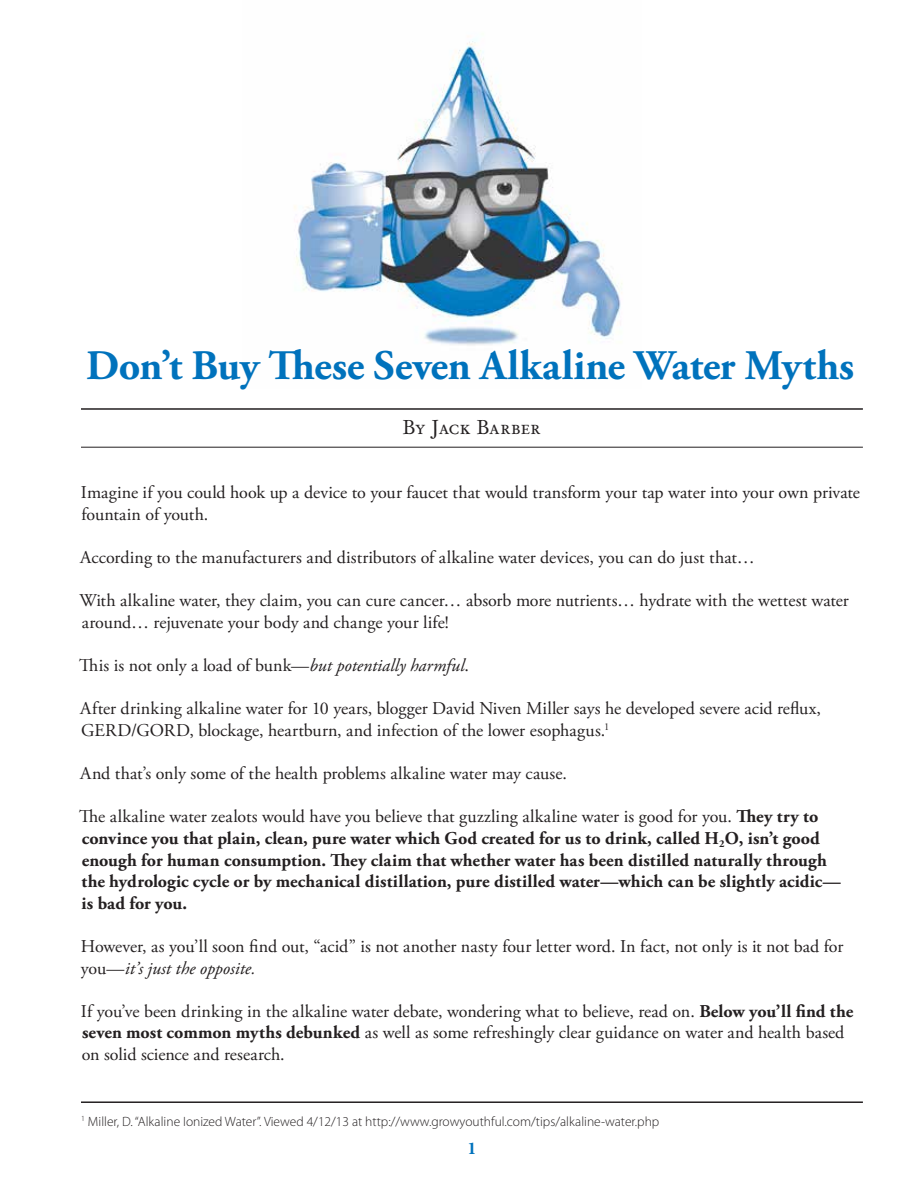
<style>
.page{position:relative;width:918px;height:1188px;background:#fff}
.page>*{position:absolute;margin:0;border:0;box-sizing:border-box;transform-origin:0 0}
.t1{font:700 42px "Adobe Garamond Pro";letter-spacing:-.01em;color:#0072bc}
.t2{font:21px "Garamond Sm Caps";letter-spacing:.015em;color:#231f20}
.t3{font:18px/21.6px "Adobe Garamond Pro";color:#231f20}
.t4{font:700 18px/21.6px "Adobe Garamond Pro";letter-spacing:.005em;color:#231f20}
.t5{font:700 18px "Minion Pro";color:#0072bc}
.t6{font:300 13.5px "Myriad Pro";color:#231f20}
.s1{font-style:italic}
.s2{font-weight:400}
.s3{font-weight:700}
</style>
<div class="page">
<img style="left:294px;top:39px;width:329px;height:306px">
<hr style="left:81px;top:447px;width:782px;height:1px;background:#231f20">
<hr style="left:81px;top:408px;width:782px;height:2px;background:#231f20">
<hr style="left:81px;top:1101px;width:782px;height:2px;background:#231f20">
<h1 class="t1" style="left:86px;top:342px;width:769px">Don’t Buy These Seven Alkaline Water Myths</h1>
<p class="t2" style="left:403px;top:415px;width:139px">By Jack Barber</p>
<p class="t3" style="left:81px;top:483px;width:781px">Imagine if you could hook up a device to your faucet that would transform your tap water into your own private fountain of youth.</p>
<p class="t3" style="left:80px;top:547px;width:676px">According to the manufacturers and distributors of alkaline water devices, you can do just that…</p>
<p class="t3" style="left:79px;top:591px;width:771px">With alkaline water, they claim, you can cure cancer… absorb more nutrients… hydrate with the wettest water around… rejuvenate your body and change your life!</p>
<p class="t3" style="left:79px;top:655px;width:391px">This is not only a load of bunk—<span class="s1">but potentially harmful</span>.</p>
<p class="t3" style="left:80px;top:699px;width:742px">After drinking alkaline water for 10 years, blogger David Niven Miller says he developed severe acid reflux,<br>GERD/GORD, blockage, heartburn, and infection of the lower esophagus.<sup>1</sup></p>
<p class="t3" style="left:80px;top:763px;width:488px">And that’s only some of the health problems alkaline water may cause.</p>
<p class="t4" style="left:79px;top:806px;width:763px"><span class="s2">The alkaline water zealots would have you believe that guzzling alkaline water is good for you.</span> They try to convince you that plain, clean, pure water which God created for us to drink, called H<sub>2</sub>O, isn’t good enough for human consumption. They claim that whether water has been distilled naturally through the hydrologic cycle or by mechanical distillation, pure distilled water—which can be slightly acidic— is bad for you.</p>
<p class="t3" style="left:81px;top:936px;width:764px">However, as you’ll soon find out, “acid” is not another nasty four letter word. In fact, not only is it not bad for you—<span class="s1">it’s just the opposite.</span></p>
<p class="t3" style="left:81px;top:1001px;width:774px">If you’ve been drinking in the alkaline water debate, wondering what to believe, read on. <span class="s3">Below you’ll find the seven most common myths debunked</span> as well as some refreshingly clear guidance on water and health based on solid science and research.</p>
<p class="t6" style="left:81px;top:1113px;width:580px"><sup>1</sup> Miller, D. “Alkaline Ionized Water”. Viewed 4/12/13 at http://www.growyouthful.com/tips/alkaline-water.php</p>
<p class="t5" style="left:467px;top:1135px;width:10px">1</p>
</div>
